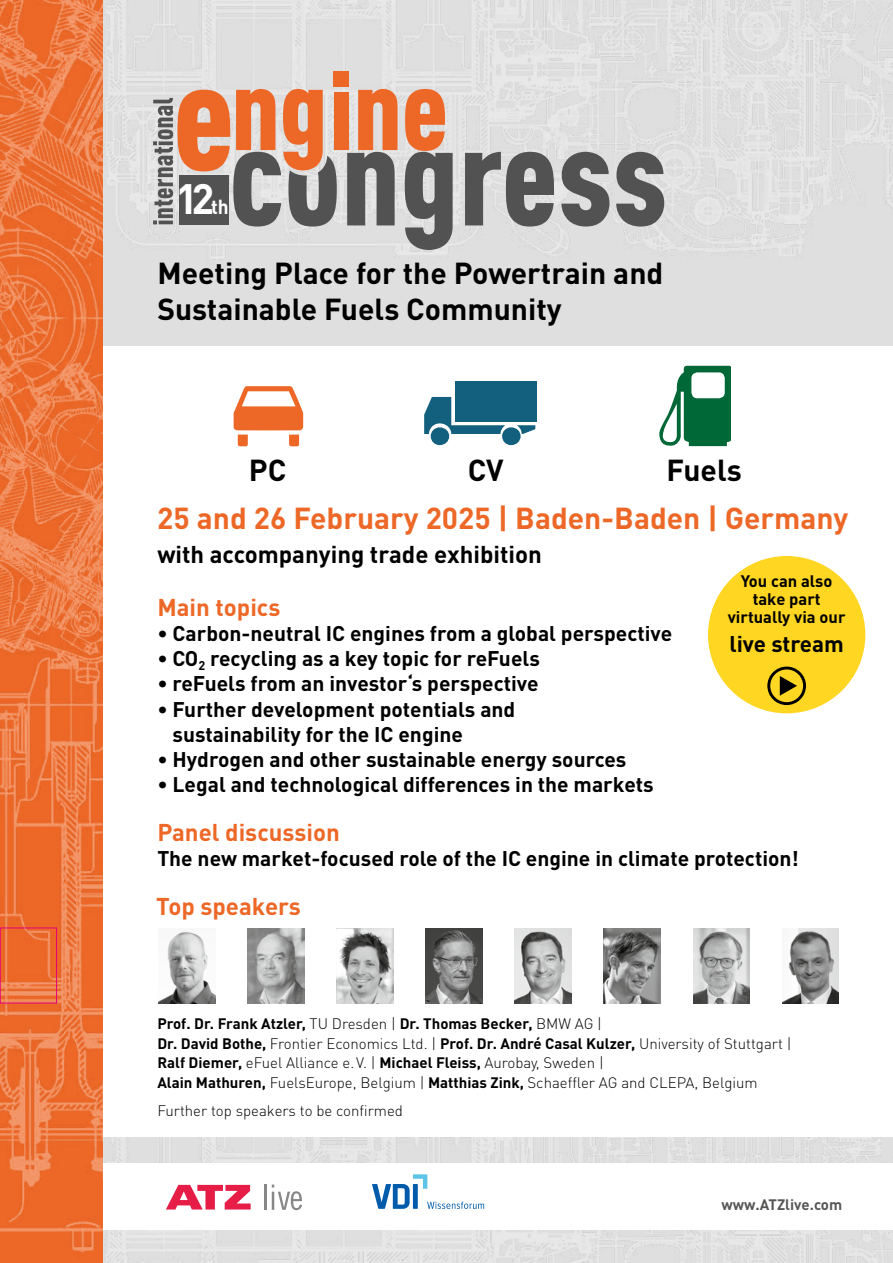
<style>
.page{position:relative;width:893px;height:1263px;background:#fff}
.page>*{position:absolute;margin:0;border:0;box-sizing:border-box;transform-origin:0 0}
.t1{font:700 42px "DIN Pro";color:#fff}
.t2{font:700 30px/36px "DIN Pro";color:#000}
.t3{font:700 30px "DIN Pro";color:#ed6827}
.t4{font:700 24px "DIN Pro";color:#ed6827}
.t5{font:700 24px "DIN Pro";color:#000}
.t6{font:700 22.5px "DIN Pro";color:#000}
.t7{font:700 21px/25.2px "DIN Pro";color:#000}
.t8{font:700 16.5px/18px "DIN Pro";color:#000;text-align:center}
.t9{font:300 15px/19.5px "DIN Pro";color:#000}
.t10{font:700 15px "DIN Pro";color:#565655}
.s1{font-size:20.1px}
.s2{font-weight:700}
</style>
<div class="page">
<div style="left:94px;top:0;width:799px;height:345px;background:#dfdfe0"></div>
<img style="left:104px;top:0;width:789px;height:260px">
<img style="left:104px;top:1137px;width:789px;height:126px">
<div style="left:102px;top:1163px;width:791px;height:67px;background:#fff"></div>
<img style="left:0;top:0;width:102px;height:1263px">
<hr style="left:264px;top:1184px;width:3px;height:26px;background:#868786">
<svg style="left:272px;top:1184px;width:30px;height:26px"></svg>
<svg style="left:166px;top:1185px;width:85px;height:24px"></svg>
<div style="left:708px;top:556px;width:157px;height:157px;background:#ffd621;border-radius:50%"></div>
<svg style="left:769px;top:668px;width:35px;height:36px"></svg>
<div style="left:767px;top:666px;width:39px;height:39px;border:3px solid #000;border-radius:50%"></div>
<svg style="left:780px;top:676px;width:17px;height:20px"></svg>
<svg style="left:234px;top:386px;width:69px;height:60px"></svg>
<div style="left:456px;top:381px;width:81px;height:41px;background:#12607e"></div>
<svg style="left:424px;top:397px;width:111px;height:48px"></svg>
<svg style="left:659px;top:366px;width:72px;height:80px"></svg>
<svg style="left:372px;top:1174px;width:112px;height:35px"></svg>
<img style="left:515px;top:928px;width:57px;height:76px">
<img style="left:604px;top:928px;width:57px;height:76px">
<img style="left:426px;top:928px;width:56px;height:76px">
<div style="left:0;top:928px;width:57px;height:75px;border:1px solid #e5007c"></div>
<img style="left:248px;top:928px;width:56px;height:76px">
<img style="left:782px;top:928px;width:57px;height:76px">
<img style="left:158px;top:931px;width:57px;height:73px">
<img style="left:693px;top:928px;width:57px;height:76px">
<img style="left:337px;top:928px;width:56px;height:76px">
<svg style="left:465px;top:152px;width:90px;height:75px"></svg>
<svg style="left:561px;top:152px;width:48px;height:75px"></svg>
<svg style="left:616px;top:152px;width:48px;height:75px"></svg>
<div style="left:333px;top:71px;width:16px;height:16px;background:#ed6827"></div>
<div style="left:334px;top:92px;width:15px;height:58px;background:#ed6827"></div>
<svg style="left:347px;top:89px;width:51px;height:136px"></svg>
<svg style="left:405px;top:89px;width:48px;height:161px"></svg>
<svg style="left:153px;top:89px;width:184px;height:138px"></svg>
<h1 class="t1" style="left:176px;top:170px;width:55px">12<span class="s1">t h</span></h1>
<h2 class="t2" style="left:157px;top:254px;width:507px">Meeting Place for the Powertrain and<br>Sustainable Fuels Community</h2>
<h2 class="t2" style="left:249px;top:451px;width:39px">PC</h2>
<h2 class="t2" style="left:468px;top:451px;width:37px">CV</h2>
<h2 class="t2" style="left:667px;top:451px;width:77px">Fuels</h2>
<h2 class="t3" style="left:157px;top:497px;width:693px">25 and 26 February 2025 | Baden-Baden | Germany</h2>
<p class="t5" style="left:157px;top:538px;width:386px">with accompanying trade exhibition</p>
<p class="t4" style="left:157px;top:591px;width:125px">Main topics</p>
<p class="t7" style="left:157px;top:620px;width:516px">• Carbon-neutral IC engines from a global perspective</p>
<p class="t7" style="left:157px;top:645px;width:384px">• CO<sub>2</sub> recycling as a key topic for reFuels</p>
<p class="t7" style="left:157px;top:670px;width:383px">• reFuels from an investor‘s perspective</p>
<p class="t7" style="left:173px;top:695px;width:344px;text-indent:-15px">• Further development potentials and sustainability for the IC engine</p>
<p class="t7" style="left:157px;top:746px;width:471px">• Hydrogen and other sustainable energy sources</p>
<p class="t7" style="left:157px;top:771px;width:498px">• Legal and technological differences in the markets</p>
<p class="t4" style="left:157px;top:815px;width:184px">Panel discussion</p>
<p class="t7" style="left:157px;top:845px;width:643px">The new market-focused role of the IC engine in climate protection!</p>
<p class="t4" style="left:156px;top:890px;width:146px">Top speakers</p>
<p class="t8" style="left:728px;top:572px;width:119px">You can also take part virtually via our</p>
<p class="t6" style="left:729px;top:628px;width:116px">live stream</p>
<p class="t9" style="left:157px;top:1013px;width:636px"><span class="s2">Prof. Dr. Frank Atzler,</span> TU Dresden | <span class="s2">Dr. Thomas Becker,</span> BMW AG |<br><span class="s2">Dr. David Bothe,</span> Frontier Economics Ltd. | <span class="s2">Prof. Dr. André Casal Kulzer,</span> University of Stuttgart | <span class="s2">Ralf Diemer,</span> eFuel Alliance e.V. | <span class="s2">Michael Fleiss,</span> Aurobay, Sweden |<br><span class="s2">Alain Mathuren,</span> FuelsEurope, Belgium | <span class="s2">Matthias Zink,</span> Schaeffler AG and CLEPA, Belgium</p>
<p class="t9" style="left:157px;top:1100px;width:247px">Further top speakers to be confirmed</p>
<p class="t10" style="left:721px;top:1195px;width:122px">www.ATZlive.com</p>
</div>
